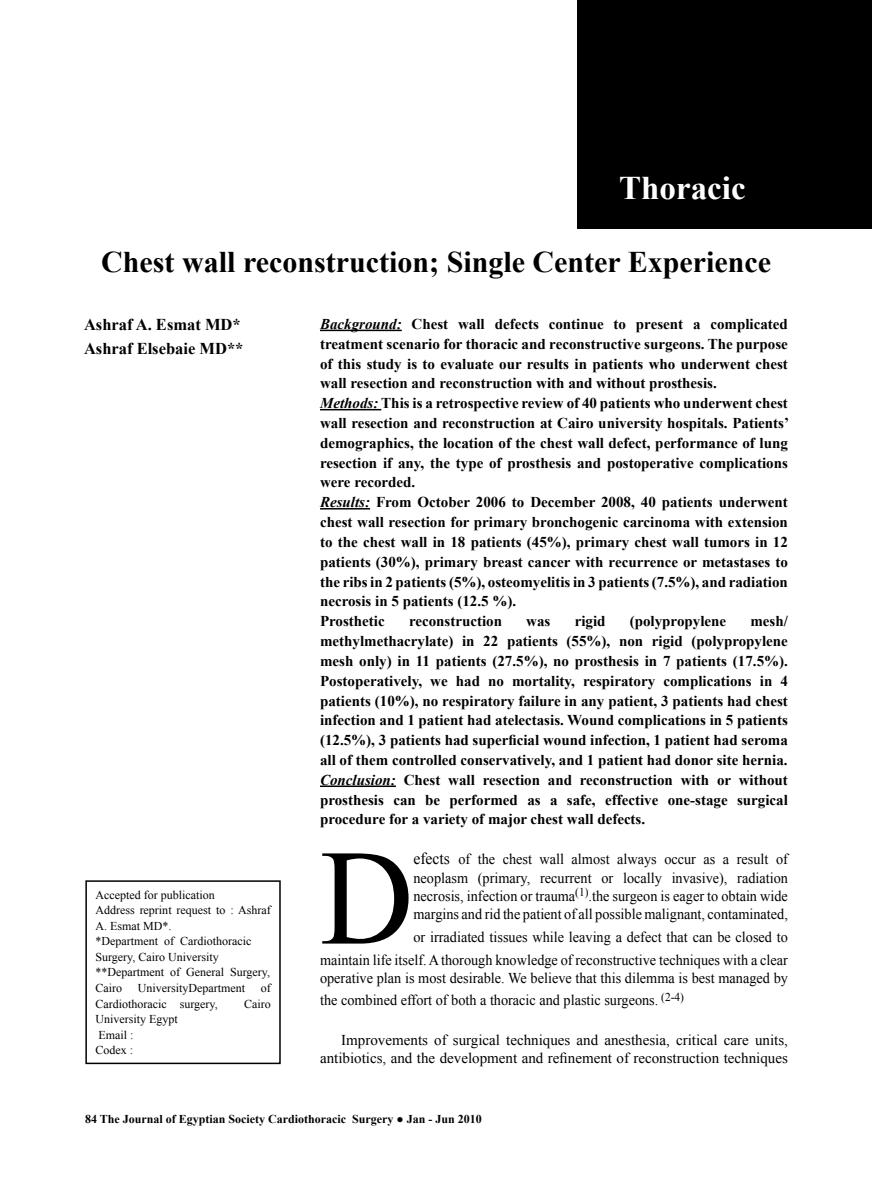
<style>
.page{position:relative;width:872px;height:1191px;background:#fff}
.page>*{position:absolute;margin:0;border:0;box-sizing:border-box;transform-origin:0 0}
.t1{font:136.05px "Times New Roman";color:#000;scale:.95 1}
.t2{font:700 33px "Times New Roman";color:#fff}
.t3{font:700 30px "Times New Roman";color:#000}
.t4{font:700 16.5px/24px "Times New Roman";color:#000}
.t5{font:700 15px/19.8px "Times New Roman";color:#000}
.t6{font:15px/18.3px "Times New Roman";color:#000;text-align:justify;scale:.95 1}
.t7{font:15px/18.3px "Times New Roman";color:#000;text-align:right}
.t8{font:12px/15.6px "Times New Roman";color:#000}
.t9{font:700 12px "Times New Roman";color:#000}
.s1{font-style:italic}
.s2{font-size:16.5px}
</style>
<div class="page">
<div style="left:85px;top:880px;width:196px;height:184px;border:2px solid #000"></div>
<hr style="left:320px;top:330px;width:82px;height:1px;background:#000">
<hr style="left:320px;top:409px;width:61px;height:1px;background:#000">
<hr style="left:320px;top:508px;width:50px;height:1px;background:#000">
<hr style="left:320px;top:785px;width:76px;height:2px;background:#000">
<div style="left:577px;top:0;width:295px;height:229px;background:#000"></div>
<h2 class="t2" style="left:619px;top:165px;width:128px">Thoracic</h2>
<h3 class="t3" style="left:101px;top:241px;width:671px">Chest wall reconstruction; Single Center Experience</h3>
<p class="t4" style="left:84px;top:312px;width:161px">Ashraf A. Esmat MD*<br>Ashraf Elsebaie MD**</p>
<p class="t8" style="left:95px;top:886px;width:177px">Accepted for publication<br>Address reprint request to : Ashraf<br>A. Esmat MD*.<br>*Department of Cardiothoracic<br>Surgery, Cairo University **Department of General Surgery,<br>Cairo</p>
<p class="t8" style="left:138px;top:980px;width:109px">UniversityDepartment</p>
<p class="t8" style="left:261px;top:980px;width:11px">of</p>
<p class="t8" style="left:95px;top:995px;width:124px">Cardiothoracic surgery,</p>
<p class="t8" style="left:244px;top:995px;width:28px">Cairo</p>
<p class="t8" style="left:95px;top:1011px;width:84px">University Egypt<br>Email :<br>Codex :</p>
<p class="t5" style="left:320px;top:313px;width:470px"><span class="s1">Background:</span> Chest wall defects continue to present a complicated treatment scenario for thoracic and reconstructive surgeons. The purpose of this study is to evaluate our results in patients who underwent chest wall resection and reconstruction with and without prosthesis.<br><span class="s1">Methods:</span> This is a retrospective review of 40 patients who underwent chest wall resection and reconstruction at Cairo university hospitals. Patients’ demographics, the location of the chest wall defect, performance of lung resection if any, the type of prosthesis and postoperative complications were recorded.<br><span class="s1">Results:</span> From October 2006 to December 2008, 40 patients underwent chest wall resection for primary bronchogenic carcinoma with extension to the chest wall in 18 patients (45%), primary chest wall tumors in 12 patients (30%), primary breast cancer with recurrence or metastases to the ribs in 2 patients (5%), osteomyelitis in 3 patients (7.5%), and radiation necrosis in 5 patients (12.5 %).<br>Prosthetic</p>
<p class="t5" style="left:409px;top:611px;width:95px">reconstruction</p>
<p class="t5" style="left:526px;top:611px;width:26px">was</p>
<p class="t5" style="left:574px;top:611px;width:32px">rigid</p>
<p class="t5" style="left:630px;top:611px;width:98px">(polypropylene</p>
<p class="t5" style="left:320px;top:611px;width:469px;text-align:justify;text-indent:430px">mesh/ methylmethacrylate) in 22 patients (55%), non rigid (polypropylene mesh only) in 11 patients (27.5%), no prosthesis in 7 patients (17.5%).<br>Postoperatively, we had no mortality, respiratory complications in 4 patients (10%), no respiratory failure in any patient, 3 patients had chest infection and 1 patient had atelectasis. Wound complications in 5 patients (12.5%), 3 patients had superficial wound infection, 1 patient had seroma all of them controlled conservatively, and 1 patient had donor site hernia.<br><span class="s1">Conclusion:</span> Chest wall resection and reconstruction with or without prosthesis can be performed as a safe, effective one-stage surgical procedure for a variety of major chest wall defects.</p>
<h1 class="t1" style="left:320px;top:806px;width:100px">D</h1>
<p class="t6" style="left:413px;top:850px;width:396px"><span class="s2">efects</span> of the chest wall almost always occur as a result of neoplasm (primary, recurrent or locally invasive), radiation necrosis, infection or trauma<sup>(1)</sup>.the surgeon is eager to obtain wide margins and rid the patient of all possible malignant, contaminated,</p>
<p class="t6" style="left:320px;top:925px;width:494px;line-height:22.8px;text-align:right">or irradiated tissues while leaving a defect that can be closed to<br>maintain life itself. A thorough knowledge of reconstructive techniques with a clear</p>
<p class="t6" style="left:320px;top:967px;width:494px;line-height:21.9px">operative plan is most desirable. We believe that this dilemma is best managed by the combined effort of both a thoracic and plastic surgeons. <sup>(2-4)</sup></p>
<p class="t7" style="left:320px;top:1030px;width:469px">Improvements of surgical techniques and anesthesia, critical care units, antibiotics, and the development and refinement of reconstruction techniques</p>
<p class="t9" style="left:85px;top:1110px;width:398px">84 The Journal of Egyptian Society Cardiothoracic Surgery ● Jan - Jun 2010</p>
</div>
